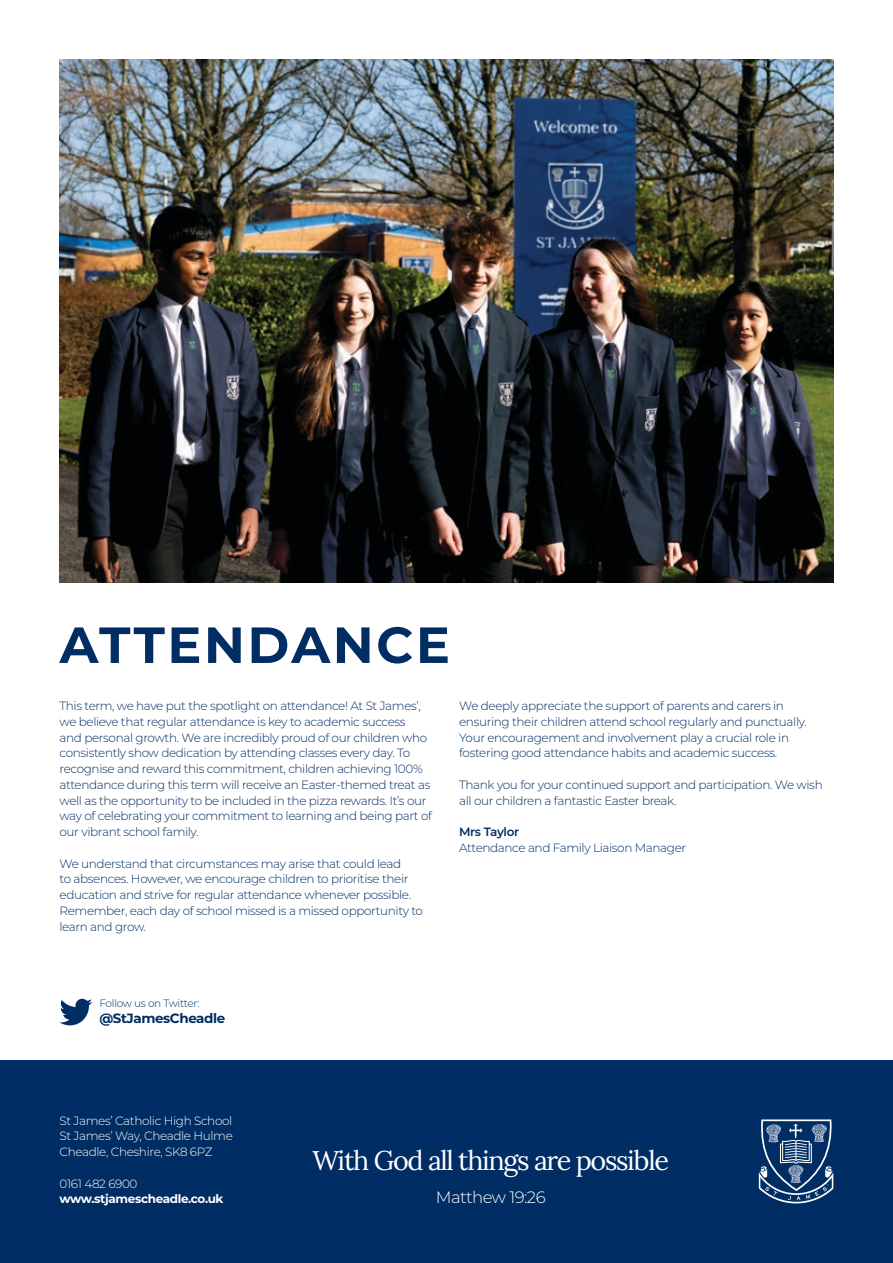
<style>
.page{position:relative;width:893px;height:1263px;background:#fff}
.page>*{position:absolute;margin:0;border:0;box-sizing:border-box;transform-origin:0 0}
.t1{font:700 50.7px "Montserrat";letter-spacing:.05em;color:#002d63}
.t2{font:27px "Lora";letter-spacing:-.05em;color:#fff}
.t3{font:300 16.5px "Montserrat";letter-spacing:-.03em;color:#fff}
.t4{font:700 13.5px "Montserrat";letter-spacing:-.03em;color:#002d63}
.t5{font:300 12px/15.8px "Montserrat";letter-spacing:-.03em;color:#002d63}
.t6{font:300 12px "Montserrat";letter-spacing:-.03em;color:#fff}
.t7{font:700 12px "Montserrat";letter-spacing:-.03em;color:#fff}
.t8{font:300 10.65px "Montserrat";letter-spacing:-.03em;color:#002d63}
.s1{font-weight:600}
</style>
<div class="page">
<div style="left:0;top:1061px;width:893px;height:202px;background:#002d63"></div>
<svg style="left:759px;top:1119px;width:74px;height:84px"></svg>
<svg style="left:60px;top:999px;width:32px;height:26px"></svg>
<img style="left:60px;top:60px;width:773px;height:523px">
<p class="t1" style="left:60px;top:608px;width:392px">ATTENDANCE</p>
<p class="t5" style="left:60px;top:697px;width:374px">This term, we have put the spotlight on attendance! At St James’, we believe that regular attendance is key to academic success<br>and personal growth. We are incredibly proud of our children who consistently show dedication by attending classes every day. To recognise and reward this commitment, children achieving 100% attendance during this term will receive an Easter-themed treat as well as the opportunity to be included in the pizza rewards. It’s our way of celebrating your commitment to learning and being part of our vibrant school family.</p>
<p class="t5" style="left:60px;top:855px;width:365px">We understand that circumstances may arise that could lead<br>to absences. However, we encourage children to prioritise their education and strive for regular attendance whenever possible.<br>Remember, each day of school missed is a missed opportunity to learn and grow.</p>
<p class="t5" style="left:459px;top:697px;width:349px">We deeply appreciate the support of parents and carers in ensuring their children attend school regularly and punctually.<br>Your encouragement and involvement play a crucial role in fostering good attendance habits and academic success.</p>
<p class="t5" style="left:459px;top:776px;width:365px">Thank you for your continued support and participation. We wish all our children a fantastic Easter break.</p>
<p class="t5" style="left:459px;top:823px;width:229px"><span class="s1">Mrs Taylor<br></span>Attendance and Family Liaison Manager</p>
<p class="t8" style="left:99px;top:996px;width:102px">Follow us on Twitter:</p>
<p class="t4" style="left:99px;top:1008px;width:127px">@StJamesCheadle</p>
<p class="t6" style="left:60px;top:1112px;width:174px">St James’ Catholic High School</p>
<p class="t6" style="left:60px;top:1128px;width:175px">St James’ Way, Cheadle Hulme</p>
<p class="t6" style="left:60px;top:1144px;width:155px">Cheadle, Cheshire, SK8 6PZ</p>
<p class="t6" style="left:60px;top:1175px;width:79px">0161 482 6900</p>
<p class="t7" style="left:60px;top:1190px;width:166px">www.stjamescheadle.co.uk</p>
<p class="t2" style="left:312px;top:1140px;width:358px">With God all things are possible</p>
<p class="t3" style="left:436px;top:1186px;width:111px">Matthew 19:26</p>
</div>
